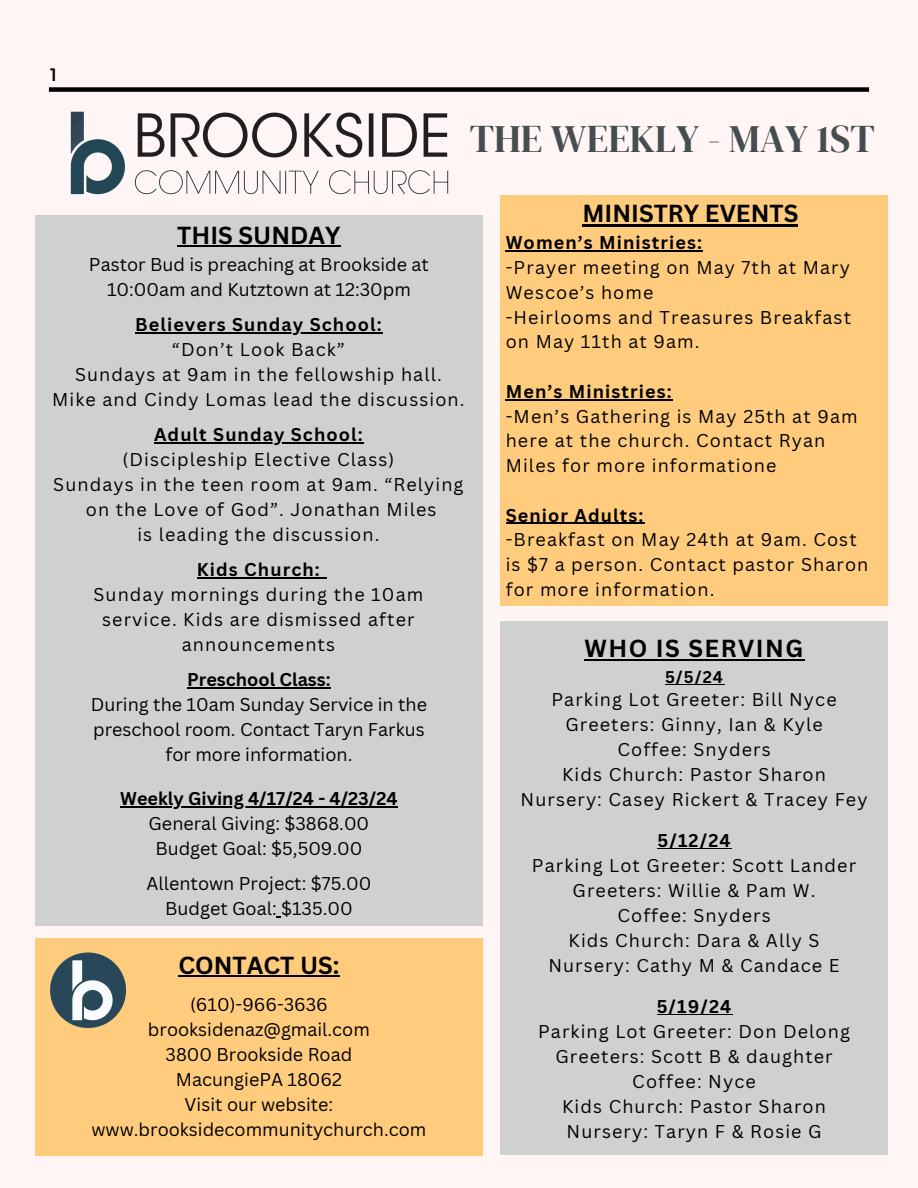
<style>
.page{position:relative;width:918px;height:1188px;background:#fff5f5}
.page>*{position:absolute;margin:0;border:0;box-sizing:border-box;transform-origin:0 0}
.t1{font:38.85px "DM Serif Display";color:#464d50}
.t2{font:700 24px "Canva Sans";color:#000}
.t3{font:700 24px "Canva Sans";letter-spacing:.06em;color:#000}
.t4{font:18px/24.8px "Canva Sans";letter-spacing:.06em;color:#000}
.t5{font:18px/25px "Canva Sans";color:#000;text-align:center}
.t6{font:700 18px "Canva Sans";letter-spacing:.06em;color:#000}
.t7{font:700 18px "Canva Sans";color:#000}
.t8{font:18px "Montserrat";color:#000}
.t9{font:700 16.5px "Canva Sans";color:#000}
</style>
<div class="page">
<img style="left:70px;top:111px;width:379px;height:84px">
<div style="left:500px;top:622px;width:388px;height:533px;background:#cfd1d1"></div>
<hr style="left:584px;top:659px;width:221px;height:2px;background:#000">
<hr style="left:665px;top:684px;width:59px;height:1px;background:#000">
<hr style="left:658px;top:848px;width:74px;height:1px;background:#000">
<hr style="left:657px;top:1014px;width:76px;height:1px;background:#000">
<div style="left:35px;top:216px;width:448px;height:709px;background:#cfd1d1"></div>
<hr style="left:177px;top:245px;width:164px;height:2px;background:#000">
<hr style="left:135px;top:332px;width:248px;height:2px;background:#000">
<hr style="left:154px;top:442px;width:210px;height:2px;background:#000">
<hr style="left:197px;top:577px;width:124px;height:2px;background:#000">
<hr style="left:187px;top:687px;width:144px;height:2px;background:#000">
<hr style="left:120px;top:806px;width:278px;height:1px;background:#000">
<div style="left:35px;top:938px;width:448px;height:217px;background:#ffcc7e"></div>
<hr style="left:178px;top:976px;width:162px;height:1px;background:#000">
<img style="left:50px;top:952px;width:76px;height:76px">
<div style="left:500px;top:195px;width:388px;height:410px;background:#ffcc7e"></div>
<hr style="left:582px;top:225px;width:216px;height:2px;background:#000">
<hr style="left:506px;top:251px;width:197px;height:1px;background:#000">
<hr style="left:506px;top:399px;width:167px;height:1px;background:#000">
<hr style="left:506px;top:523px;width:139px;height:1px;background:#000">
<div style="left:49px;top:87px;width:820px;height:5px;background:#000"></div>
<p class="t8" style="left:50px;top:63px;width:8px">1</p>
<p class="t1" style="left:470px;top:112px;width:407px">THE WEEKLY - MAY 1ST</p>
<p class="t2" style="left:177px;top:219px;width:165px">THIS SUNDAY</p>
<p class="t5" style="left:89px;top:252px;width:341px">Pastor Bud is preaching at Brookside at</p>
<p class="t5" style="left:107px;top:277px;width:305px">10:00am and Kutztown at 12:30pm</p>
<p class="t6" style="left:135px;top:312px;width:248px">Believers Sunday School:</p>
<p class="t4" style="left:172px;top:337px;width:174px">“Don’t Look Back”</p>
<p class="t4" style="left:75px;top:362px;width:368px">Sundays at 9am in the fellowship hall.</p>
<p class="t4" style="left:52px;top:387px;width:414px">Mike and Cindy Lomas lead the discussion.</p>
<p class="t6" style="left:154px;top:422px;width:210px">Adult Sunday School:</p>
<p class="t4" style="left:123px;top:447px;width:273px">(Discipleship Elective Class)</p>
<p class="t4" style="left:53px;top:472px;width:412px">Sundays in the teen room at 9am. “Relying</p>
<p class="t4" style="left:86px;top:497px;width:352px">on the Love of God”. Jonathan Miles</p>
<p class="t4" style="left:137px;top:522px;width:244px">is leading the discussion.</p>
<p class="t6" style="left:197px;top:557px;width:124px">Kids Church:</p>
<p class="t4" style="left:94px;top:582px;width:331px">Sunday mornings during the 10am</p>
<p class="t4" style="left:102px;top:607px;width:314px;text-align:center">service. Kids are dismissed after announcements</p>
<p class="t7" style="left:187px;top:667px;width:145px">Preschool Class:</p>
<p class="t5" style="left:91px;top:692px;width:338px">During the 10am Sunday Service in the</p>
<p class="t5" style="left:93px;top:717px;width:333px">preschool room. Contact Taryn Farkus</p>
<p class="t5" style="left:165px;top:742px;width:189px">for more information.</p>
<p class="t7" style="left:120px;top:786px;width:279px">Weekly Giving 4/17/24 - 4/23/24</p>
<p class="t5" style="left:149px;top:810px;width:222px">General Giving: $3868.00</p>
<p class="t5" style="left:155px;top:835px;width:209px">Budget Goal: $5,509.00</p>
<p class="t5" style="left:147px;top:870px;width:226px">Allentown Project: $75.00</p>
<p class="t5" style="left:165px;top:895px;width:189px">Budget Goal: $135.00</p>
<p class="t2" style="left:178px;top:949px;width:163px">CONTACT US:</p>
<h2 class="t5" style="left:190px;top:992px;width:139px">(610)-966-3636</h2>
<p class="t5" style="left:148px;top:1017px;width:223px">brooksidenaz@gmail.com</p>
<p class="t5" style="left:166px;top:1042px;width:188px">3800 Brookside Road</p>
<p class="t5" style="left:176px;top:1067px;width:168px">MacungiePA 18062</p>
<p class="t5" style="left:92px;top:1092px;width:336px">Visit our website: www.brooksidecommunitychurch.com</p>
<h2 class="t2" style="left:582px;top:197px;width:217px">MINISTRY EVENTS</h2>
<p class="t6" style="left:506px;top:230px;width:198px">Women’s Ministries:</p>
<p class="t4" style="left:506px;top:255px;width:347px">-Prayer meeting on May 7th at Mary<br>Wescoe’s home<br>-Heirlooms and Treasures Breakfast on May 11th at 9am.</p>
<p class="t6" style="left:506px;top:379px;width:167px">Men’s Ministries:</p>
<p class="t4" style="left:506px;top:403px;width:353px">-Men’s Gathering is May 25th at 9am here at the church. Contact Ryan<br>Miles for more informatione</p>
<p class="t6" style="left:506px;top:502px;width:139px">Senior Adults:</p>
<p class="t4" style="left:506px;top:527px;width:364px">-Breakfast on May 24th at 9am. Cost is $7 a person. Contact pastor Sharon for more information.</p>
<h1 class="t3" style="left:584px;top:631px;width:220px">WHO IS SERVING</h1>
<p class="t9" style="left:665px;top:665px;width:60px">5/5/24</p>
<p class="t4" style="left:551px;top:686px;width:287px">Parking Lot Greeter: Bill Nyce</p>
<p class="t4" style="left:565px;top:711px;width:259px">Greeters: Ginny, Ian &amp; Kyle</p>
<p class="t4" style="left:617px;top:736px;width:155px">Coffee: Snyders</p>
<p class="t4" style="left:562px;top:761px;width:265px">Kids Church: Pastor Sharon</p>
<p class="t4" style="left:521px;top:786px;width:349px">Nursery: Casey Rickert &amp; Tracey Fey</p>
<p class="t6" style="left:658px;top:827px;width:75px">5/12/24</p>
<p class="t4" style="left:532px;top:852px;width:326px">Parking Lot Greeter: Scott Lander</p>
<p class="t4" style="left:573px;top:877px;width:244px">Greeters: Willie &amp; Pam W.</p>
<p class="t4" style="left:617px;top:902px;width:155px">Coffee: Snyders</p>
<p class="t4" style="left:569px;top:927px;width:252px">Kids Church: Dara &amp; Ally S</p>
<p class="t4" style="left:548px;top:952px;width:293px">Nursery: Cathy M &amp; Candace E</p>
<p class="t6" style="left:657px;top:993px;width:76px">5/19/24</p>
<p class="t4" style="left:538px;top:1018px;width:313px">Parking Lot Greeter: Don Delong</p>
<p class="t4" style="left:555px;top:1043px;width:279px">Greeters: Scott B &amp; daughter</p>
<p class="t4" style="left:632px;top:1068px;width:125px">Coffee: Nyce</p>
<p class="t4" style="left:562px;top:1093px;width:265px">Kids Church: Pastor Sharon</p>
<p class="t4" style="left:567px;top:1118px;width:257px">Nursery: Taryn F &amp; Rosie G</p>
</div>
